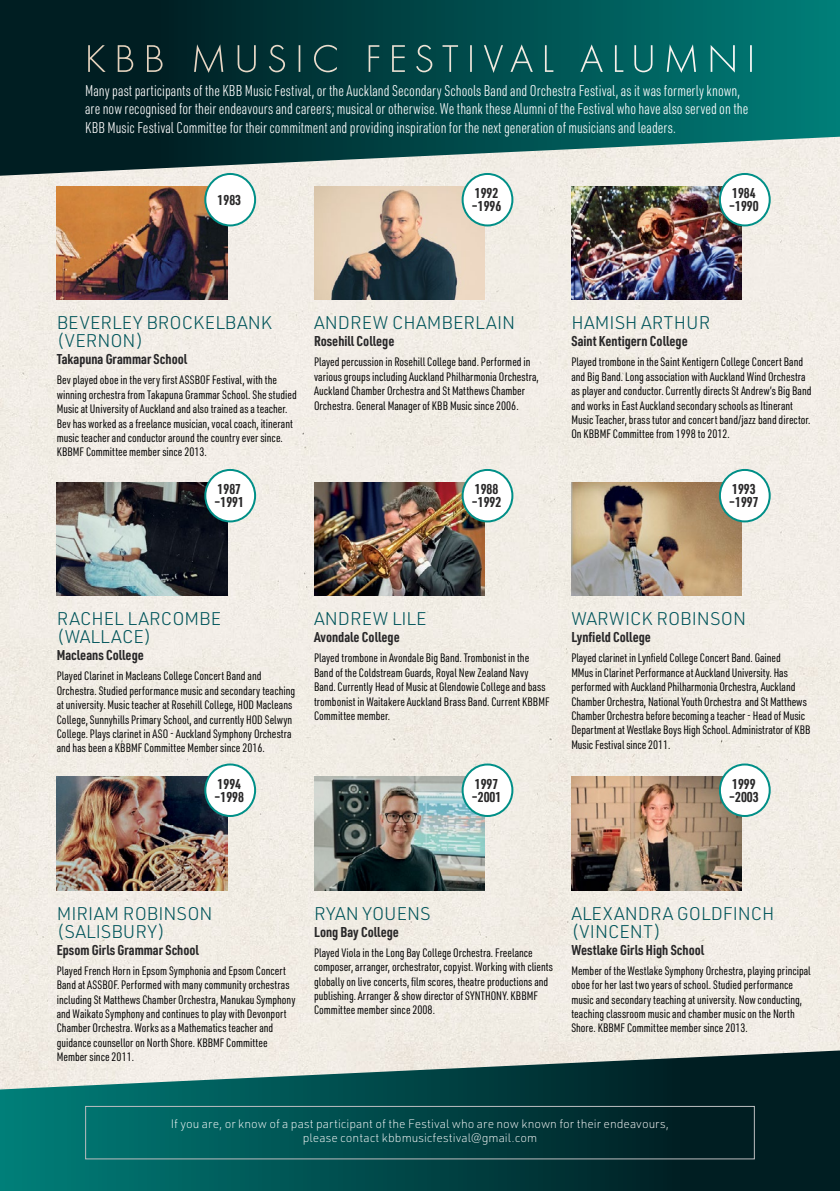
<style>
.page{position:relative;width:840px;height:1191px;background:#fff}
.page>*{position:absolute;margin:0;border:0;box-sizing:border-box;transform-origin:0 0}
.t1{font:300 40px "Futura";letter-spacing:.195em;color:#fff}
.t2{font:300 18px/18px "URWDIN";color:#00545a}
.t3{font:300 15.2px/18.4px "URWDIN Cond";color:#fff}
.t4{font:700 14px/12.8px "URWDIN Cond";color:#292829}
.t5{font:12px/14.4px "URWDIN Cond";color:#000}
.t6{font:200 12px/14.4px "URWDIN";color:#fff;text-align:center}
</style>
<div class="page">
<div style="left:0;top:176px;width:839px;height:874px;background:#f2ede6"></div>
<svg style="left:0;top:0;width:839px;height:176px;background:#1a5656"></svg>
<svg style="left:0;top:1050px;width:839px;height:141px;background:#235c5b"></svg>
<img style="left:57px;top:186px;width:170px;height:113px">
<img style="left:57px;top:482px;width:170px;height:113px">
<img style="left:57px;top:776px;width:170px;height:114px">
<img style="left:314px;top:186px;width:170px;height:113px">
<img style="left:314px;top:482px;width:170px;height:113px">
<img style="left:314px;top:776px;width:170px;height:114px">
<img style="left:571px;top:186px;width:170px;height:113px">
<img style="left:571px;top:482px;width:170px;height:113px">
<img style="left:571px;top:776px;width:170px;height:114px">
<div style="left:85px;top:1106px;width:669px;height:53px;border:1px solid #bcbec0"></div>
<div style="left:205px;top:174px;width:50px;height:51px;background:#fff;border-radius:50%"></div>
<div style="left:204px;top:173px;width:52px;height:53px;border:2px solid #008f87;border-radius:50%"></div>
<div style="left:205px;top:470px;width:50px;height:51px;background:#fff;border-radius:50%"></div>
<div style="left:204px;top:469px;width:52px;height:53px;border:2px solid #008f87;border-radius:50%"></div>
<div style="left:205px;top:764px;width:50px;height:52px;background:#fff;border-radius:50%"></div>
<div style="left:204px;top:763px;width:52px;height:54px;border:2px solid #008f87;border-radius:50%"></div>
<div style="left:462px;top:174px;width:50px;height:51px;background:#fff;border-radius:50%"></div>
<div style="left:461px;top:173px;width:52px;height:53px;border:2px solid #008f87;border-radius:50%"></div>
<div style="left:462px;top:470px;width:50px;height:51px;background:#fff;border-radius:50%"></div>
<div style="left:461px;top:469px;width:52px;height:53px;border:2px solid #008f87;border-radius:50%"></div>
<div style="left:462px;top:764px;width:50px;height:52px;background:#fff;border-radius:50%"></div>
<div style="left:461px;top:763px;width:52px;height:54px;border:2px solid #008f87;border-radius:50%"></div>
<div style="left:719px;top:174px;width:50px;height:51px;background:#fff;border-radius:50%"></div>
<div style="left:718px;top:173px;width:52px;height:53px;border:2px solid #008f87;border-radius:50%"></div>
<div style="left:719px;top:470px;width:50px;height:51px;background:#fff;border-radius:50%"></div>
<div style="left:718px;top:469px;width:52px;height:53px;border:2px solid #008f87;border-radius:50%"></div>
<div style="left:719px;top:764px;width:50px;height:52px;background:#fff;border-radius:50%"></div>
<div style="left:718px;top:763px;width:52px;height:54px;border:2px solid #008f87;border-radius:50%"></div>
<h1 class="t1" style="left:84px;top:33px;width:672px">KBB MUSIC FESTIVAL ALUMNI</h1>
<p class="t3" style="left:85px;top:81px;width:664px">Many past participants of the KBB Music Festival, or the Auckland Secondary Schools Band and Orchestra Festival, as it was formerly known, are now recognised for their endeavours and careers; musical or otherwise. We thank these Alumni of the Festival who have also served on the<br>KBB Music Festival Committee for their commitment and providing inspiration for the next generation of musicians and leaders.</p>
<p class="t4" style="left:217px;top:193px;width:25px">1983</p>
<p class="t4" style="left:471px;top:186px;width:31px">1992 –1996</p>
<p class="t4" style="left:728px;top:186px;width:31px">1984 –1990</p>
<h2 class="t2" style="left:57px;top:313px;width:216px">BEVERLEY BROCKELBANK (VERNON)</h2>
<p class="t4" style="left:57px;top:352px;width:132px">Takapuna Grammar School</p>
<p class="t5" style="left:57px;top:372px;width:241px">Bev played oboe in the very first ASSBOF Festival, with the winning orchestra from Takapuna Grammar School. She studied Music at University of Auckland and also trained as a teacher.<br>Bev has worked as a freelance musician, vocal coach, itinerant music teacher and conductor around the country ever since.<br>KBBMF Committee member since 2013.</p>
<p class="t4" style="left:214px;top:482px;width:31px">1987 –1991</p>
<h2 class="t2" style="left:314px;top:313px;width:202px">ANDREW CHAMBERLAIN</h2>
<p class="t4" style="left:314px;top:334px;width:82px">Rosehill College</p>
<p class="t5" style="left:314px;top:354px;width:226px">Played percussion in Rosehill College band. Performed in various groups including Auckland Philharmonia Orchestra, Auckland Chamber Orchestra and St Matthews Chamber Orchestra. General Manager of KBB Music since 2006.</p>
<p class="t4" style="left:471px;top:482px;width:31px">1988 –1992</p>
<h2 class="t2" style="left:571px;top:313px;width:140px">HAMISH ARTHUR</h2>
<p class="t4" style="left:571px;top:334px;width:118px">Saint Kentigern College</p>
<p class="t5" style="left:571px;top:354px;width:241px">Played trombone in the Saint Kentigern College Concert Band and Big Band. Long association with Auckland Wind Orchestra as player and conductor. Currently directs St Andrew’s Big Band and works in East Auckland secondary schools as Itinerant Music Teacher, brass tutor and concert band/jazz band director.<br>On KBBMF Committee from 1998 to 2012.</p>
<p class="t4" style="left:728px;top:482px;width:31px">1993 –1997</p>
<h2 class="t2" style="left:57px;top:609px;width:166px">RACHEL LARCOMBE (WALLACE)</h2>
<p class="t4" style="left:57px;top:648px;width:88px">Macleans College</p>
<p class="t5" style="left:57px;top:668px;width:240px">Played Clarinet in Macleans College Concert Band and Orchestra. Studied performance music and secondary teaching at university. Music teacher at Rosehill College, HOD Macleans College, Sunnyhills Primary School, and currently HOD Selwyn College. Plays clarinet in ASO - Auckland Symphony Orchestra and has been a KBBMF Committee Member since 2016.</p>
<p class="t4" style="left:214px;top:777px;width:31px">1994 –1998</p>
<h2 class="t2" style="left:314px;top:609px;width:114px">ANDREW LILE</h2>
<p class="t4" style="left:314px;top:630px;width:87px">Avondale College</p>
<p class="t5" style="left:314px;top:650px;width:237px">Played trombone in Avondale Big Band. Trombonist in the Band of the Coldstream Guards, Royal New Zealand Navy Band. Currently Head of Music at Glendowie College and bass trombonist in Waitakere Auckland Brass Band. Current KBBMF Committee member.</p>
<p class="t4" style="left:471px;top:777px;width:31px">1997 –2001</p>
<h2 class="t2" style="left:571px;top:609px;width:176px">WARWICK ROBINSON</h2>
<p class="t4" style="left:571px;top:630px;width:81px">Lynfield College</p>
<p class="t5" style="left:571px;top:650px;width:241px">Played clarinet in Lynfield College Concert Band. Gained<br>MMus in Clarinet Performance at Auckland University. Has performed with Auckland Philharmonia Orchestra, Auckland Chamber Orchestra, National Youth Orchestra and St Matthews Chamber Orchestra before becoming a teacher - Head of Music Department at Westlake Boys High School. Administrator of KBB Music Festival since 2011.</p>
<p class="t4" style="left:728px;top:777px;width:31px">1999 –2003</p>
<h2 class="t2" style="left:57px;top:904px;width:157px">MIRIAM ROBINSON (SALISBURY)</h2>
<p class="t4" style="left:57px;top:942px;width:144px">Epsom Girls Grammar School</p>
<p class="t5" style="left:57px;top:963px;width:240px">Played French Horn in Epsom Symphonia and Epsom Concert Band at ASSBOF. Performed with many community orchestras including St Matthews Chamber Orchestra, Manukau Symphony and Waikato Symphony and continues to play with Devonport Chamber Orchestra. Works as a Mathematics teacher and guidance counsellor on North Shore. KBBMF Committee Member since 2011.</p>
<h2 class="t2" style="left:314px;top:904px;width:118px">RYAN YOUENS</h2>
<p class="t4" style="left:314px;top:924px;width:86px">Long Bay College</p>
<p class="t5" style="left:314px;top:945px;width:240px">Played Viola in the Long Bay College Orchestra. Freelance composer, arranger, orchestrator, copyist. Working with clients globally on live concerts, film scores, theatre productions and publishing. Arranger &amp; show director of SYNTHONY. KBBMF Committee member since 2008.</p>
<h2 class="t2" style="left:571px;top:904px;width:204px">ALEXANDRA GOLDFINCH (VINCENT)</h2>
<p class="t4" style="left:571px;top:942px;width:134px">Westlake Girls High School</p>
<p class="t5" style="left:571px;top:963px;width:241px">Member of the Westlake Symphony Orchestra, playing principal oboe for her last two years of school. Studied performance music and secondary teaching at university. Now conducting, teaching classroom music and chamber music on the North Shore. KBBMF Committee member since 2013.</p>
<p class="t6" style="left:171px;top:1116px;width:499px">If you are, or know of a past participant of the Festival who are now known for their endeavours, please contact kbbmusicfestival@gmail.com</p>
</div>
